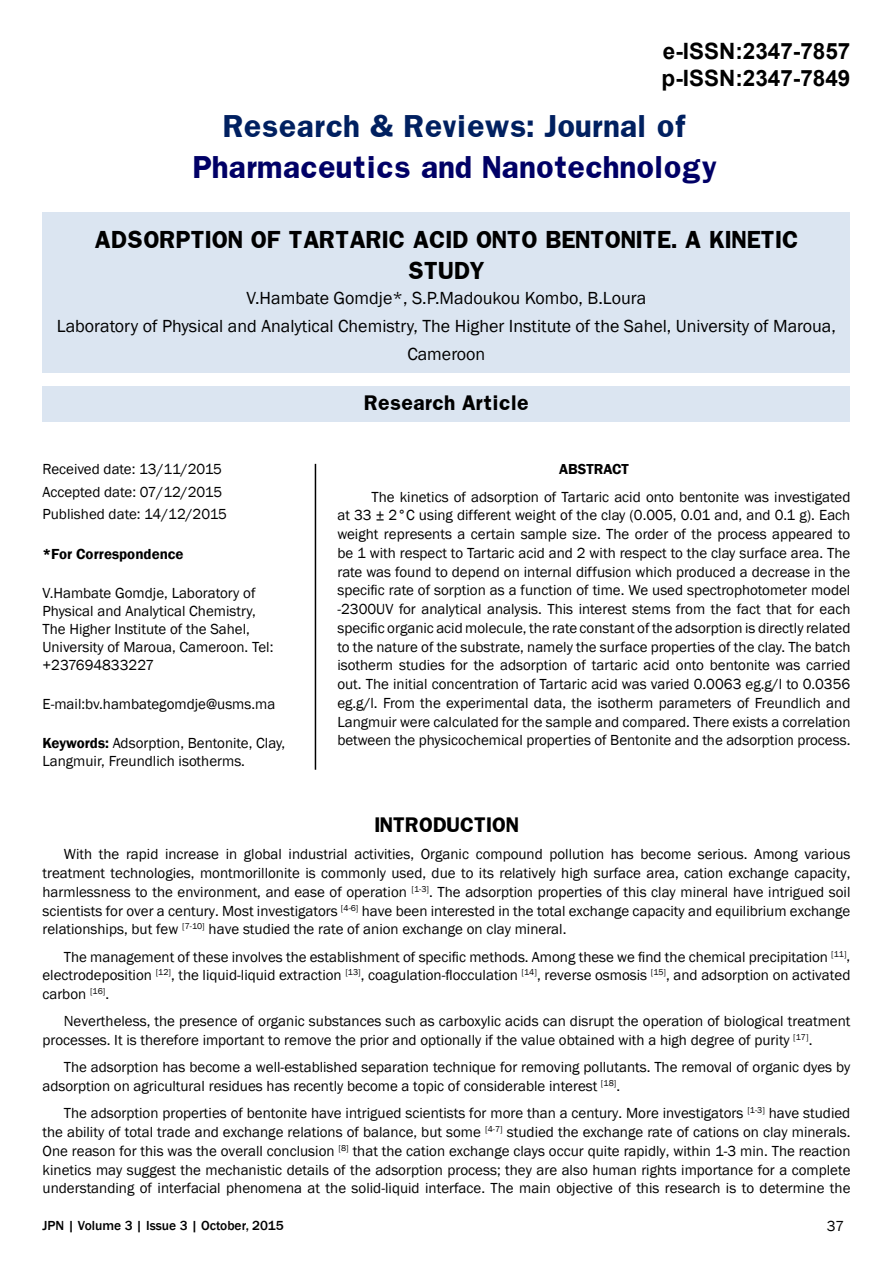
<style>
.page{position:relative;width:893px;height:1263px;background:#fff}
.page>*{position:absolute;margin:0;border:0;box-sizing:border-box;transform-origin:0 0}
.t1{font:700 27px "Franklin";color:#006}
.t2{font:700 27px "Franklin";color:#002060}
.t3{font:700 22.5px/27px "Arial";color:#000}
.t4{font:700 21px/31.5px "Franklin";color:#000;text-align:center}
.t5{font:18px/27.9px "Franklin Gothic";color:#000;text-align:center}
.t6{font:700 18px "Franklin";color:#000}
.t7{font:15px/18.8px "Franklin Gothic";color:#000}
.t8{font:600 15px "Franklin Gothic";color:#000}
.t9{font:600 14.85px "Franklin Gothic";color:#000}
.t10{font:500 13.5px "Franklin Gothic";color:#000}
.s1{font-weight:600}
</style>
<div class="page">
<div style="left:43px;top:212px;width:807px;height:161px;background:#dbe5f1"></div>
<div style="left:43px;top:386px;width:807px;height:35px;background:#dbe5f1"></div>
<hr style="left:315px;top:464px;width:1px;height:306px;background:#000">
<h2 class="t3" style="left:662px;top:38px;width:190px">e-ISSN:2347-7857 p-ISSN:2347-7849</h2>
<h1 class="t2" style="left:223px;top:108px;width:465px">Research &amp; Reviews: Journal of</h1>
<h1 class="t1" style="left:193px;top:148px;width:526px">Pharmaceutics and Nanotechnology</h1>
<h3 class="t4" style="left:95px;top:223px;width:705px">ADSORPTION OF TARTARIC ACID ONTO BENTONITE. A KINETIC<br>STUDY</h3>
<p class="t5" style="left:57px;top:285px;width:781px">V.Hambate Gomdje*, S.P.Madoukou Kombo, B.Loura<br>Laboratory of Physical and Analytical Chemistry, The Higher Institute of the Sahel, University of Maroua,<br>Cameroon</p>
<p class="t6" style="left:364px;top:390px;width:166px">Research Article</p>
<p class="t7" style="left:42px;top:458px;width:186px;line-height:22.5px">Received date: 13/11/2015<br>Accepted date: 07/12/2015<br>Published date: 14/12/2015</p>
<p class="t8" style="left:42px;top:544px;width:143px">*For Correspondence</p>
<p class="t7" style="left:42px;top:584px;width:232px;line-height:18px">V.Hambate Gomdje, Laboratory of<br>Physical and Analytical Chemistry,<br>The Higher Institute of the Sahel,<br>University of Maroua, Cameroon. Tel: +237694833227</p>
<p class="t7" style="left:42px;top:695px;width:234px">E-mail:bv.hambategomdje@usms.ma</p>
<p class="t7" style="left:42px;top:735px;width:244px;line-height:18px"><span class="s1">Keywords:</span> Adsorption, Bentonite, Clay,<br>Langmuir, Freundlich isotherms.</p>
<p class="t9" style="left:559px;top:460px;width:71px">ABSTRACT</p>
<p class="t7" style="left:337px;top:487px;width:515px;text-align:justify;text-indent:34px">The kinetics of adsorption of Tartaric acid onto bentonite was investigated at 33 ± 2°C using different weight of the clay (0.005, 0.01 and, and 0.1 g). Each weight represents a certain sample size. The order of the process appeared to be 1 with respect to Tartaric acid and 2 with respect to the clay surface area. The rate was found to depend on internal diffusion which produced a decrease in the specific rate of sorption as a function of time. We used spectrophotometer model -2300UV for analytical analysis. This interest stems from the fact that for each specific organic acid molecule, the rate constant of the adsorption is directly related to the nature of the substrate, namely the surface properties of the clay. The batch isotherm studies for the adsorption of tartaric acid onto bentonite was carried out. The initial concentration of Tartaric acid was varied 0.0063 eg.g/l to 0.0356 eg.g/l. From the experimental data, the isotherm parameters of Freundlich and Langmuir were calculated for the sample and compared. There exists a correlation between the physicochemical properties of Bentonite and the adsorption process.</p>
<p class="t6" style="left:374px;top:812px;width:146px">INTRODUCTION</p>
<p class="t7" style="left:42px;top:845px;width:809px;text-align:justify;text-indent:21px">With the rapid increase in global industrial activities, Organic compound pollution has become serious. Among various treatment technologies, montmorillonite is commonly used, due to its relatively high surface area, cation exchange capacity, harmlessness to the environment, and ease of operation <sup>[1-3]</sup>. The adsorption properties of this clay mineral have intrigued soil scientists for over a century. Most investigators <sup>[4-6]</sup> have been interested in the total exchange capacity and equilibrium exchange relationships, but few <sup>[7-10]</sup> have studied the rate of anion exchange on clay mineral.</p>
<p class="t7" style="left:42px;top:947px;width:809px;text-align:justify;text-indent:21px">The management of these involves the establishment of specific methods. Among these we find the chemical precipitation <sup>[11]</sup>, electrodeposition <sup>[12]</sup>, the liquid-liquid extraction <sup>[13]</sup>, coagulation-flocculation <sup>[14]</sup>, reverse osmosis <sup>[15]</sup>, and adsorption on activated carbon <sup>[16]</sup>.</p>
<p class="t7" style="left:43px;top:1012px;width:809px;text-indent:21px">Nevertheless, the presence of organic substances such as carboxylic acids can disrupt the operation of biological treatment processes. It is therefore important to remove the prior and optionally if the value obtained with a high degree of purity <sup>[17]</sup>.</p>
<p class="t7" style="left:42px;top:1058px;width:809px;text-indent:21px">The adsorption has become a well-established separation technique for removing pollutants. The removal of organic dyes by adsorption on agricultural residues has recently become a topic of considerable interest <sup>[18]</sup>.</p>
<p class="t7" style="left:42px;top:1104px;width:810px;text-align:justify;text-indent:21px">The adsorption properties of bentonite have intrigued scientists for more than a century. More investigators <sup>[1-3]</sup> have studied the ability of total trade and exchange relations of balance, but some <sup>[4-7]</sup> studied the exchange rate of cations on clay minerals.<br>One reason for this was the overall conclusion <sup>[8]</sup> that the cation exchange clays occur quite rapidly, within 1-3 min. The reaction kinetics may suggest the mechanistic details of the adsorption process; they are also human rights importance for a complete understanding of interfacial phenomena at the solid-liquid interface. The main objective of this research is to determine the</p>
<p class="t10" style="left:43px;top:1217px;width:243px">JPN | Volume 3 | Issue 3 | October, 2015</p>
<p class="t7" style="left:827px;top:1217px;width:19px">37</p>
</div>
